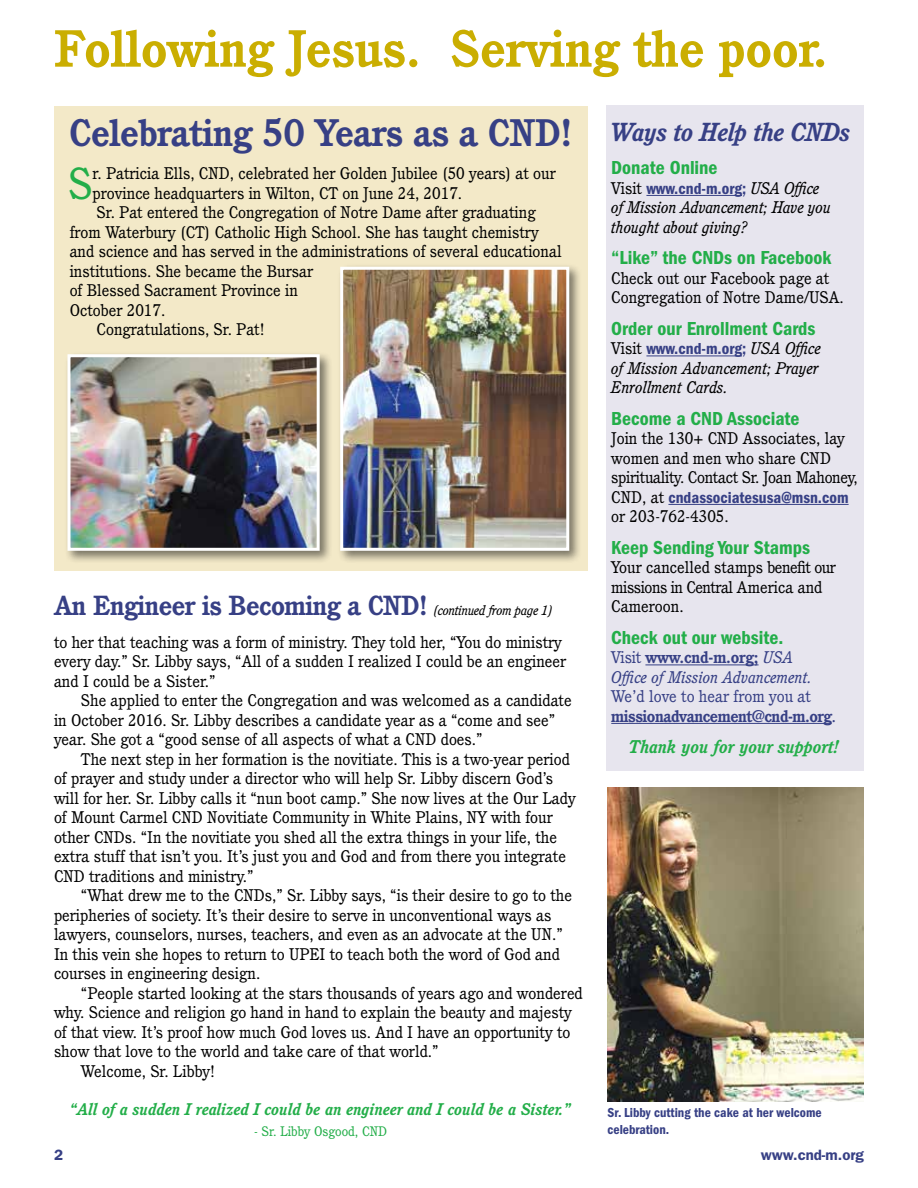
<style>
.page{position:relative;width:918px;height:1188px;background:#fff}
.page>*{position:absolute;margin:0;border:0;box-sizing:border-box;transform-origin:0 0}
.t1{font:700 51px "Cushing";color:#caae01}
.t2{font:43.8px "Cushing";color:#23ae49}
.t3{font:700 37.5px "Cushing";letter-spacing:-.01em;color:#374085}
.t4{font:700 27px "Cushing";letter-spacing:-.02em;color:#374085}
.t5{font:italic 700 25.5px "Cushing";letter-spacing:-.02em;color:#374085}
.t6{font:600 condensed 19.5px "Franklin Gothic";color:#23ae49}
.t7{font:italic 700 18px "Cushing";color:#23ae49}
.t8{font:16.5px/19.5px "Cushing";color:#000}
.t9{font:italic 16.5px/19.5px "Cushing";letter-spacing:-.01em;color:#000}
.t10{font:600 condensed 16.5px "Franklin Gothic";color:#374085}
.t11{font:italic 700 16.5px "Cushing";color:#23ae49}
.t12{font:700 16.5px/19.5px "Cushing";letter-spacing:-.03em;color:#374085}
.t13{font:italic 16.5px/19.5px "Cushing";color:#374085}
.t14{font:600 15px "Franklin Gothic";color:#374085}
.t15{font:600 condensed 13.5px/16.5px "Franklin Gothic";color:#374085}
.t16{font:13.5px "Cushing";color:#23ae49}
.s1{font-weight:400;font-style:italic;font-size:13.5px;color:#000}
.s2{font-family:"Cushing";font-weight:400;font-stretch:normal;color:#000}
.s3{font-family:"Cushing";font-weight:400;font-style:italic;font-stretch:normal;color:#000}
.s4{font-style:normal}
.s5{font-weight:700;font-style:normal}
.s6{font-weight:400}
.s7{font-weight:400;font-size:18px}
</style>
<div class="page">
<div style="left:54px;top:106px;width:534px;height:464px;background:#f3e9c8"></div>
<div style="left:64px;top:351px;width:268px;height:213px;background:#000;opacity:.5"></div>
<img style="left:72px;top:358px;width:244px;height:189px">
<div style="left:68px;top:354px;width:252px;height:197px;border:3px solid #fff"></div>
<div style="left:606px;top:106px;width:258px;height:665px;background:#e7e5ee"></div>
<hr style="left:646px;top:195px;width:96px;height:1px;background:#374085">
<hr style="left:646px;top:356px;width:96px;height:1px;background:#374085">
<hr style="left:668px;top:504px;width:181px;height:1px;background:#374085">
<hr style="left:645px;top:664px;width:114px;height:1px;background:#374085">
<hr style="left:611px;top:723px;width:220px;height:1px;background:#374085">
<div style="left:337px;top:263px;width:245px;height:301px;background:#000;opacity:.5"></div>
<img style="left:344px;top:271px;width:221px;height:276px">
<div style="left:340px;top:267px;width:229px;height:284px;border:3px solid #fff"></div>
<img style="left:607px;top:787px;width:257px;height:314px">
<h1 class="t1" style="left:54px;top:18px;width:775px">Following Jesus. Serving the poor.</h1>
<h3 class="t3" style="left:69px;top:110px;width:504px">Celebrating 50 Years as a CND!</h3>
<h2 class="t2" style="left:68px;top:157px;width:26px">S</h2>
<p class="t8" style="left:93px;top:163px;width:465px">r. Patricia Ells, CND, celebrated her Golden Jubilee (50 years) at our</p>
<p class="t8" style="left:93px;top:183px;width:371px">province headquarters in Wilton, CT on June 24, 2017.</p>
<p class="t8" style="left:97px;top:202px;width:441px">Sr. Pat entered the Congregation of Notre Dame after graduating</p>
<p class="t8" style="left:70px;top:222px;width:471px">from Waterbury (CT) Catholic High School. She has taught chemistry</p>
<p class="t8" style="left:70px;top:241px;width:493px">and science and has served in the administrations of several educational</p>
<p class="t8" style="left:70px;top:261px;width:245px">institutions. She became the Bursar</p>
<p class="t8" style="left:70px;top:280px;width:230px">of Blessed Sacrament Province in</p>
<p class="t8" style="left:70px;top:300px;width:97px">October 2017.</p>
<p class="t8" style="left:97px;top:319px;width:170px">Congratulations, Sr. Pat!</p>
<h3 class="t4" style="left:54px;top:589px;width:500px">An Engineer is Becoming a CND! <span class="s1">(continued from page 1)</span></h3>
<p class="t8" style="left:54px;top:632px;width:514px">to her that teaching was a form of ministry. They told her, “You do ministry every day.” Sr. Libby says, “All of a sudden I realized I could be an engineer and I could be a Sister.”</p>
<p class="t8" style="left:54px;top:691px;width:519px;text-indent:27px">She applied to enter the Congregation and was welcomed as a candidate in October 2016. Sr. Libby describes a candidate year as a “come and see” year. She got a “good sense of all aspects of what a CND does.”</p>
<p class="t8" style="left:54px;top:749px;width:523px;text-indent:27px">The next step in her formation is the novitiate. This is a two-year period of prayer and study under a director who will help Sr. Libby discern God’s will for her. Sr. Libby calls it “nun boot camp.” She now lives at the Our Lady of Mount Carmel CND Novitiate Community in White Plains, NY with four other CNDs. “In the novitiate you shed all the extra things in your life, the extra stuff that isn’t you. It’s just you and God and from there you integrate CND traditions and ministry.”</p>
<p class="t8" style="left:54px;top:886px;width:520px;text-indent:27px">“What drew me to the CNDs,” Sr. Libby says, “is their desire to go to the peripheries of society. It’s their desire to serve in unconventional ways as lawyers, counselors, nurses, teachers, and even as an advocate at the UN.” In this vein she hopes to return to UPEI to teach both the word of God and courses in engineering design.</p>
<p class="t8" style="left:81px;top:983px;width:503px">“People started looking at the stars thousands of years ago and wondered</p>
<p class="t8" style="left:54px;top:1003px;width:519px">why. Science and religion go hand in hand to explain the beauty and majesty</p>
<p class="t8" style="left:54px;top:1022px;width:518px">of that view. It’s proof how much God loves us. And I have an opportunity to</p>
<p class="t8" style="left:54px;top:1042px;width:386px">show that love to the world and take care of that world.”</p>
<p class="t8" style="left:81px;top:1061px;width:136px">Welcome, Sr. Libby!</p>
<p class="t11" style="left:70px;top:1099px;width:503px">“All of a sudden I realized I could be an engineer and I could be a Sister.”</p>
<p class="t16" style="left:254px;top:1123px;width:135px">- Sr. Libby Osgood, CND</p>
<h3 class="t5" style="left:611px;top:118px;width:241px">Ways to Help the CNDs</h3>
<p class="t6" style="left:611px;top:157px;width:108px">Donate Online</p>
<p class="t10" style="left:611px;top:179px;width:210px"><span class="s2">Visit</span> www.cnd-m.org; <span class="s3">USA Office</span></p>
<p class="t9" style="left:611px;top:198px;width:221px">of Mission Advancement; Have you thought about giving?</p>
<p class="t6" style="left:611px;top:247px;width:222px">“Like” the CNDs on Facebook</p>
<p class="t8" style="left:611px;top:268px;width:234px">Check out our Facebook page at<br>Congregation of Notre Dame/USA.</p>
<p class="t6" style="left:611px;top:317px;width:206px">Order our Enrollment Cards</p>
<p class="t10" style="left:611px;top:339px;width:211px"><span class="s2">Visit</span> www.cnd-m.org; <span class="s3">USA Office</span></p>
<p class="t9" style="left:611px;top:358px;width:209px">of Mission Advancement; Prayer<br>Enrollment Cards.</p>
<p class="t6" style="left:611px;top:407px;width:190px">Become a CND Associate</p>
<p class="t8" style="left:611px;top:429px;width:248px">Join the 130+ CND Associates, lay women and men who share CND spirituality. Contact Sr. Joan Mahoney,</p>
<p class="t10" style="left:611px;top:488px;width:239px"><span class="s2">CND, at</span> cndassociatesusa@msn.com</p>
<p class="t8" style="left:611px;top:507px;width:119px">or 203-762-4305.</p>
<p class="t6" style="left:611px;top:536px;width:200px">Keep Sending Your Stamps</p>
<p class="t8" style="left:611px;top:558px;width:226px">Your cancelled stamps benefit our missions in Central America and<br>Cameroon.</p>
<p class="t6" style="left:611px;top:626px;width:174px">Check out our website.</p>
<p class="t13" style="left:611px;top:647px;width:202px"><span class="s4">Visit</span> <span class="s5">www.cnd-m.org;</span> USA<br>Office of Mission Advancement.</p>
<p class="t12" style="left:611px;top:686px;width:226px"><span class="s6">We’d love to hear from you at </span>missionadvancement@cnd-m.org<span class="s7">.</span></p>
<p class="t7" style="left:629px;top:736px;width:212px">Thank you for your support!</p>
<p class="t15" style="left:608px;top:1104px;width:216px">Sr. Libby cutting the cake at her welcome celebration.</p>
<p class="t14" style="left:54px;top:1146px;width:10px">2</p>
<p class="t14" style="left:761px;top:1146px;width:105px">www.cnd-m.org</p>
</div>
